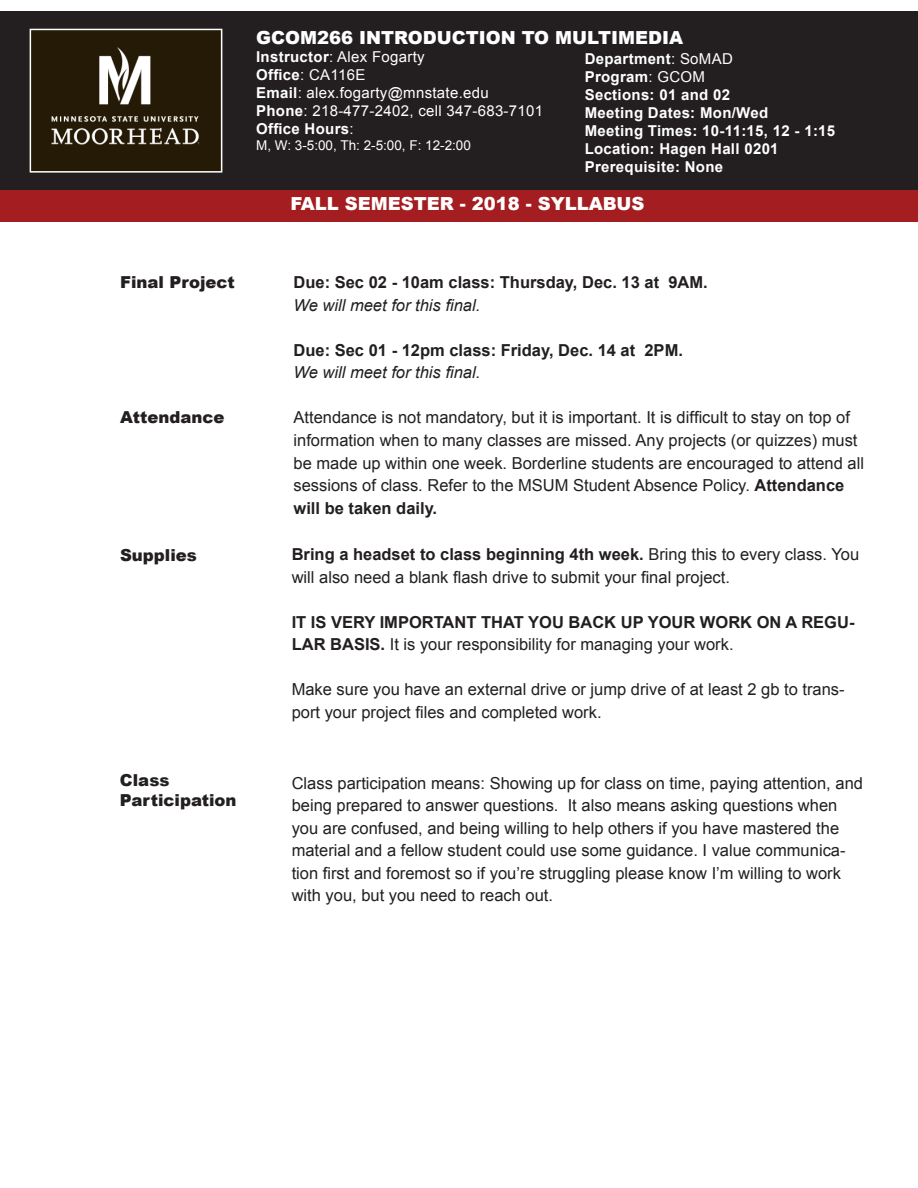
<style>
.page{position:relative;width:918px;height:1188px;background:#fff}
.page>*{position:absolute;margin:0;border:0;box-sizing:border-box;transform-origin:0 0}
.t1{font:900 18px "Arial";color:#fff}
.t2{font:16.5px/22.5px "Arial";color:#231f20}
.t3{font:700 16.5px/22.5px "Arial";color:#231f20}
.t4{font:900 16.5px/19.8px "Arial";color:#231f20}
.t5{font:italic 16.5px "Arial";color:#231f20}
.t6{font:700 15px/18px "Arial";letter-spacing:.02em;color:#fff}
.t7{font:15px/18px "Arial";letter-spacing:.02em;color:#fff}
.t8{font:13.5px "Arial";color:#fff}
.s1{font-weight:700}
.s2{font-weight:400}
</style>
<div class="page">
<div style="left:0;top:11px;width:918px;height:182px;background:#231f20"></div>
<div style="left:0;top:190px;width:918px;height:32px;background:#a41d20"></div>
<img style="left:33px;top:32px;width:186px;height:138px">
<div style="left:30px;top:29px;width:192px;height:144px;border:2px solid #fff"></div>
<p class="t1" style="left:256px;top:25px;width:429px">GCOM266 INTRODUCTION TO MULTIMEDIA</p>
<p class="t7" style="left:256px;top:48px;width:289px"><span class="s1">Instructor</span>: Alex Fogarty<br><span class="s1">Office</span>: CA116E<br><span class="s1">Email</span>: alex.fogarty@mnstate.edu<br><span class="s1">Phone</span>: 218-477-2402, cell 347-683-7101<br><span class="s1">Office Hours</span>:</p>
<p class="t8" style="left:256px;top:137px;width:216px">M, W: 3-5:00, Th: 2-5:00, F: 12-2:00</p>
<p class="t6" style="left:585px;top:51px;width:252px">Department<span class="s2">: SoMAD<br></span>Program<span class="s2">: GCOM<br></span>Sections: 01 and 02<br>Meeting Dates: Mon/Wed<br>Meeting Times: 10-11:15, 12 - 1:15<br>Location: Hagen Hall 0201<br>Prerequisite: None</p>
<p class="t1" style="left:291px;top:191px;width:355px">FALL SEMESTER - 2018 - SYLLABUS</p>
<p class="t4" style="left:120px;top:272px;width:116px">Final Project</p>
<p class="t3" style="left:294px;top:272px;width:416px">Due: Sec 02 - 10am class: Thursday, Dec. 13 at 9AM.</p>
<p class="t5" style="left:294px;top:295px;width:188px">We will meet for this final.</p>
<p class="t3" style="left:294px;top:340px;width:391px">Due: Sec 01 - 12pm class: Friday, Dec. 14 at 2PM.</p>
<p class="t5" style="left:294px;top:362px;width:188px">We will meet for this final.</p>
<p class="t2" style="left:294px;top:407px;width:572px">Attendance is not mandatory, but it is important. It is difficult to stay on top of information when to many classes are missed. Any projects (or quizzes) must be made up within one week. Borderline students are encouraged to attend all sessions of class. Refer to the MSUM Student Absence Policy. <span class="s1">Attendance will be taken daily.</span></p>
<p class="t4" style="left:120px;top:407px;width:106px">Attendance</p>
<p class="t4" style="left:120px;top:545px;width:79px">Supplies</p>
<p class="t2" style="left:292px;top:544px;width:569px"><span class="s1">Bring a headset to class beginning 4th week.</span> Bring this to every class. You will also need a blank flash drive to submit your final project.</p>
<p class="t3" style="left:292px;top:611px;width:564px">IT IS VERY IMPORTANT THAT YOU BACK UP YOUR WORK ON A REGU-<br>LAR BASIS. <span class="s2">It is your responsibility for managing your work.</span></p>
<p class="t2" style="left:292px;top:679px;width:555px">Make sure you have an external drive or jump drive of at least 2 gb to trans&shy;port your project files and completed work.</p>
<p class="t4" style="left:120px;top:770px;width:118px">Class<br>Participation</p>
<p class="t2" style="left:292px;top:772px;width:573px">Class participation means: Showing up for class on time, paying attention, and being prepared to answer questions. It also means asking questions when you are confused, and being willing to help others if you have mastered the material and a fellow student could use some guidance. I value communica&shy;tion first and foremost so if you’re struggling please know I’m willing to work with you, but you need to reach out.</p>
</div>
